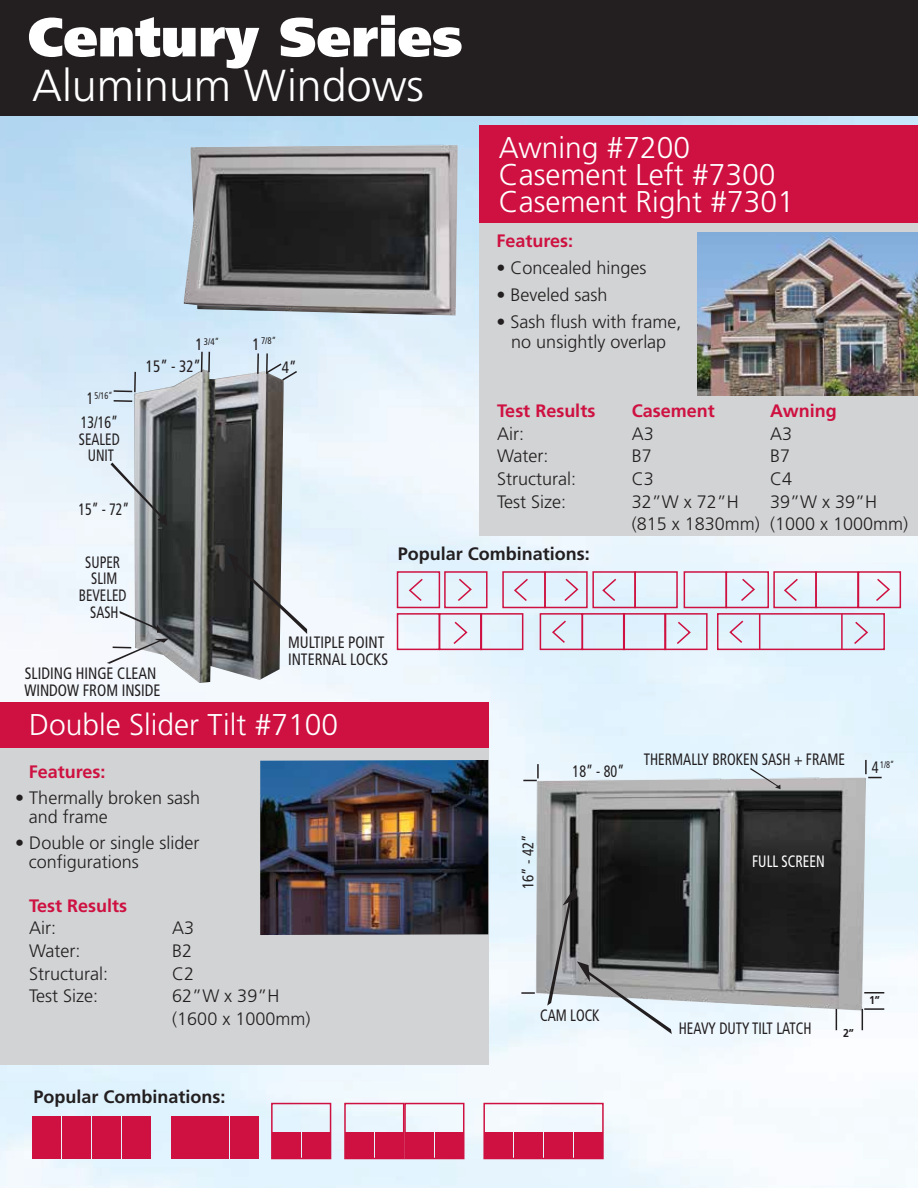
<style>
.page{position:relative;width:918px;height:1188px;background:#fff}
.page>*{position:absolute;margin:0;border:0;box-sizing:border-box;transform-origin:0 0}
.t1{font:900 54.75px "Frutiger";color:#fff}
.t2{font:300 44.85px "Frutiger";color:#fff}
.t3{font:300 30px/27px "Frutiger";color:#fff}
.t4{font:300 18px/19.5px "Frutiger";color:#231f20}
.t5{font:700 18px "Frutiger";color:#ce1141}
.t6{font:700 18px "Frutiger";color:#231f20}
.t7{font:condensed 16.5px/16.6px "Frutiger";color:#231f20;scale:.91 1}
.t8{font:condensed 16.5px "Frutiger";color:#231f20;scale:.86 1}
.t9{font:condensed 16.5px/16.6px "Frutiger";color:#231f20;text-align:center;scale:.85 1}
.t10{font:condensed 16.5px "Frutiger";color:#fff;scale:.86 1}
.t11{font:condensed 15.45px "Frutiger";color:#231f20}
.t12{font:700 11.4px "Frutiger";color:#231f20;scale:.94 1}
.t13{font:condensed 9.6px "Frutiger";color:#231f20;scale:.91 1}
.t14{font:condensed 9.6px "Frutiger";color:#231f20;scale:.85 1}
.t15{font:condensed 9.6px "Frutiger";color:#231f20;scale:.86 1}
.s1{font-size:16.5px}
</style>
<div class="page">
<img style="left:0;top:115px;width:918px;height:1073px">
<div style="left:0;top:0;width:918px;height:115px;background:#231f20"></div>
<div style="left:480px;top:125px;width:438px;height:411px;background:#d1d3d4"></div>
<div style="left:397px;top:571px;width:43px;height:37px;border:2px solid #ce1141"></div>
<div style="left:397px;top:613px;width:43px;height:37px;border:2px solid #ce1141"></div>
<div style="left:480px;top:613px;width:43px;height:37px;border:2px solid #ce1141"></div>
<div style="left:439px;top:613px;width:43px;height:37px;border:2px solid #ce1141"></div>
<div style="left:540px;top:613px;width:43px;height:37px;border:2px solid #ce1141"></div>
<div style="left:623px;top:613px;width:43px;height:37px;border:2px solid #ce1141"></div>
<div style="left:664px;top:613px;width:44px;height:37px;border:2px solid #ce1141"></div>
<div style="left:582px;top:613px;width:43px;height:37px;border:2px solid #ce1141"></div>
<div style="left:444px;top:571px;width:44px;height:37px;border:2px solid #ce1141"></div>
<div style="left:502px;top:571px;width:44px;height:37px;border:2px solid #ce1141"></div>
<div style="left:544px;top:571px;width:44px;height:37px;border:2px solid #ce1141"></div>
<div style="left:592px;top:571px;width:44px;height:37px;border:2px solid #ce1141"></div>
<div style="left:634px;top:571px;width:44px;height:37px;border:2px solid #ce1141"></div>
<div style="left:480px;top:125px;width:438px;height:98px;background:#ce1141"></div>
<div style="left:0;top:748px;width:488px;height:317px;background:#d1d3d4"></div>
<div style="left:0;top:703px;width:488px;height:45px;background:#ce1141"></div>
<div style="left:32px;top:1116px;width:29px;height:43px;background:#ce1141"></div>
<div style="left:62px;top:1116px;width:29px;height:43px;background:#ce1141"></div>
<div style="left:92px;top:1116px;width:29px;height:43px;background:#ce1141"></div>
<div style="left:122px;top:1116px;width:29px;height:43px;background:#ce1141"></div>
<div style="left:171px;top:1116px;width:28px;height:43px;background:#ce1141"></div>
<div style="left:201px;top:1116px;width:28px;height:43px;background:#ce1141"></div>
<div style="left:231px;top:1116px;width:28px;height:43px;background:#ce1141"></div>
<div style="left:272px;top:1132px;width:28px;height:27px;background:#ce1141"></div>
<div style="left:302px;top:1132px;width:28px;height:27px;background:#ce1141"></div>
<svg style="left:408px;top:577px;width:16px;height:26px"></svg>
<svg style="left:513px;top:577px;width:17px;height:26px"></svg>
<svg style="left:783px;top:577px;width:17px;height:26px"></svg>
<svg style="left:601px;top:577px;width:17px;height:26px"></svg>
<svg style="left:551px;top:619px;width:17px;height:25px"></svg>
<div style="left:684px;top:571px;width:43px;height:37px;border:2px solid #ce1141"></div>
<div style="left:726px;top:571px;width:43px;height:37px;border:2px solid #ce1141"></div>
<div style="left:773px;top:571px;width:44px;height:37px;border:2px solid #ce1141"></div>
<div style="left:815px;top:571px;width:44px;height:37px;border:2px solid #ce1141"></div>
<div style="left:858px;top:571px;width:43px;height:37px;border:2px solid #ce1141"></div>
<svg style="left:456px;top:577px;width:17px;height:26px"></svg>
<svg style="left:452px;top:620px;width:17px;height:26px"></svg>
<svg style="left:675px;top:620px;width:17px;height:26px"></svg>
<div style="left:717px;top:613px;width:168px;height:37px;border:2px solid #ce1141"></div>
<svg style="left:728px;top:619px;width:17px;height:25px"></svg>
<svg style="left:853px;top:620px;width:16px;height:26px"></svg>
<svg style="left:563px;top:577px;width:17px;height:26px"></svg>
<svg style="left:739px;top:577px;width:17px;height:26px"></svg>
<svg style="left:874px;top:577px;width:17px;height:26px"></svg>
<hr style="left:759px;top:614px;width:1px;height:35px;background:#ce1141">
<hr style="left:841px;top:614px;width:2px;height:35px;background:#ce1141">
<div style="left:271px;top:1103px;width:60px;height:56px;border:2px solid #ce1141"></div>
<div style="left:345px;top:1132px;width:29px;height:27px;background:#ce1141"></div>
<div style="left:375px;top:1132px;width:29px;height:27px;background:#ce1141"></div>
<div style="left:344px;top:1103px;width:60px;height:56px;border:2px solid #ce1141"></div>
<div style="left:405px;top:1132px;width:29px;height:27px;background:#ce1141"></div>
<div style="left:435px;top:1132px;width:29px;height:27px;background:#ce1141"></div>
<div style="left:404px;top:1103px;width:60px;height:56px;border:2px solid #ce1141"></div>
<div style="left:484px;top:1132px;width:29px;height:27px;background:#ce1141"></div>
<div style="left:514px;top:1132px;width:29px;height:27px;background:#ce1141"></div>
<div style="left:544px;top:1132px;width:29px;height:27px;background:#ce1141"></div>
<div style="left:574px;top:1132px;width:29px;height:27px;background:#ce1141"></div>
<div style="left:483px;top:1103px;width:121px;height:56px;border:2px solid #ce1141"></div>
<img style="left:134px;top:370px;width:150px;height:313px">
<svg style="left:111px;top:463px;width:56px;height:63px;background:#9ea4a9"></svg>
<svg style="left:228px;top:553px;width:79px;height:81px"></svg>
<hr style="left:257px;top:353px;width:2px;height:21px;background:#231f20">
<hr style="left:208px;top:352px;width:2px;height:20px;background:#231f20">
<hr style="left:201px;top:352px;width:2px;height:20px;background:#231f20">
<svg style="left:114px;top:400px;width:18px;height:2px"></svg>
<svg style="left:107px;top:611px;width:62px;height:53px"></svg>
<svg style="left:114px;top:372px;width:22px;height:20px"></svg>
<svg style="left:258px;top:353px;width:41px;height:29px"></svg>
<img style="left:536px;top:777px;width:330px;height:234px">
<svg style="left:750px;top:768px;width:31px;height:21px"></svg>
<svg style="left:547px;top:885px;width:125px;height:149px;background:#7a7d7e"></svg>
<svg style="left:836px;top:1009px;width:1px;height:21px"></svg>
<svg style="left:862px;top:1009px;width:1px;height:21px"></svg>
<hr style="left:864px;top:1008px;width:20px;height:2px;background:#231f20">
<hr style="left:864px;top:992px;width:20px;height:2px;background:#231f20">
<svg style="left:523px;top:764px;width:16px;height:17px"></svg>
<svg style="left:865px;top:760px;width:17px;height:18px"></svg>
<svg style="left:521px;top:992px;width:14px;height:2px"></svg>
<img style="left:698px;top:233px;width:220px;height:163px">
<img style="left:260px;top:760px;width:228px;height:175px">
<img style="left:184px;top:144px;width:274px;height:171px">
<h1 class="t1" style="left:28px;top:4px;width:436px">Century Series</h1>
<h2 class="t2" style="left:32px;top:60px;width:393px">Aluminum Windows</h2>
<p class="t13" style="left:196px;top:336px;width:27px"><span class="s1">1</span>3/4”</p>
<p class="t13" style="left:253px;top:335px;width:27px"><span class="s1">1</span>7/8”</p>
<p class="t14" style="left:87px;top:390px;width:32px"><span class="s1">1</span>5/16”</p>
<p class="t9" style="left:79px;top:414px;width:50px">13/16”<br>SEALED<br>UNIT</p>
<p class="t9" style="left:79px;top:501px;width:62px">15” - 72”</p>
<p class="t7" style="left:146px;top:358px;width:62px">15” - 32”</p>
<p class="t7" style="left:282px;top:359px;width:18px">4”</p>
<h3 class="t3" style="left:499px;top:134px;width:297px">Awning #7200<br>Casement Left #7300<br>Casement Right #7301</h3>
<p class="t5" style="left:496px;top:230px;width:78px">Features:</p>
<p class="t4" style="left:496px;top:258px;width:152px">• Concealed hinges</p>
<p class="t4" style="left:496px;top:285px;width:113px">• Beveled sash</p>
<p class="t4" style="left:496px;top:312px;width:187px;text-align:center">• Sash flush with frame, no unsightly overlap</p>
<p class="t5" style="left:497px;top:400px;width:100px">Test Results</p>
<p class="t5" style="left:632px;top:400px;width:85px">Casement</p>
<p class="t5" style="left:770px;top:400px;width:68px">Awning</p>
<p class="t4" style="left:497px;top:424px;width:28px">Air:</p>
<p class="t4" style="left:632px;top:424px;width:24px">A3</p>
<p class="t4" style="left:770px;top:424px;width:24px">A3</p>
<p class="t4" style="left:497px;top:446px;width:53px">Water:</p>
<p class="t4" style="left:632px;top:446px;width:22px">B7</p>
<p class="t4" style="left:770px;top:446px;width:22px">B7</p>
<p class="t4" style="left:497px;top:469px;width:80px">Structural:</p>
<p class="t4" style="left:632px;top:469px;width:24px">C3</p>
<p class="t4" style="left:770px;top:469px;width:24px">C4</p>
<p class="t4" style="left:497px;top:492px;width:70px">Test Size:</p>
<p class="t4" style="left:632px;top:492px;width:109px">32”W x 72”H</p>
<p class="t4" style="left:632px;top:490px;width:278px;line-height:22.6px;text-indent:138px">39”W x 39”H (815 x 1830mm) (1000 x 1000mm)</p>
<p class="t9" style="left:79px;top:554px;width:58px">SUPER<br>SLIM<br>BEVELED<br>SASH</p>
<p class="t7" style="left:24px;top:665px;width:151px">SLIDING HINGE CLEAN<br>WINDOW FROM INSIDE</p>
<p class="t7" style="left:288px;top:634px;width:112px">MULTIPLE POINT<br>INTERNAL LOCKS</p>
<h3 class="t3" style="left:29px;top:711px;width:311px">Double Slider Tilt #7100</h3>
<p class="t5" style="left:29px;top:762px;width:78px">Features:</p>
<p class="t4" style="left:29px;top:788px;width:173px;text-indent:-14px">• Thermally broken sash and frame</p>
<p class="t4" style="left:29px;top:833px;width:172px;text-indent:-14px">• Double or single slider configurations</p>
<p class="t5" style="left:29px;top:895px;width:100px">Test Results</p>
<p class="t4" style="left:29px;top:918px;width:28px">Air:</p>
<p class="t4" style="left:172px;top:918px;width:24px">A3</p>
<p class="t4" style="left:29px;top:941px;width:53px">Water:</p>
<p class="t4" style="left:172px;top:941px;width:22px">B2</p>
<p class="t4" style="left:29px;top:964px;width:80px">Structural:</p>
<p class="t4" style="left:172px;top:964px;width:24px">C2</p>
<p class="t4" style="left:29px;top:986px;width:70px">Test Size:</p>
<p class="t4" style="left:172px;top:985px;width:140px;line-height:22.6px">62”W x 39”H (1600 x 1000mm)</p>
<p class="t6" style="left:398px;top:543px;width:194px">Popular Combinations:</p>
<p class="t11" style="left:519px;top:889px;width:57px;rotate:-90deg">16” - 42”</p>
<p class="t8" style="left:644px;top:750px;width:236px">THERMALLY BROKEN SASH + FRAME</p>
<p class="t8" style="left:573px;top:761px;width:62px">18” - 80”</p>
<p class="t15" style="left:872px;top:759px;width:28px"><span class="s1">4</span> 1/8”</p>
<p class="t10" style="left:752px;top:852px;width:86px">FULL SCREEN</p>
<p class="t12" style="left:869px;top:993px;width:13px">1”</p>
<p class="t8" style="left:540px;top:1005px;width:71px">CAM LOCK</p>
<p class="t8" style="left:679px;top:1019px;width:156px">HEAVY DUTY TILT LATCH</p>
<p class="t12" style="left:843px;top:1026px;width:13px">2”</p>
<p class="t6" style="left:33px;top:1086px;width:194px">Popular Combinations:</p>
</div>
